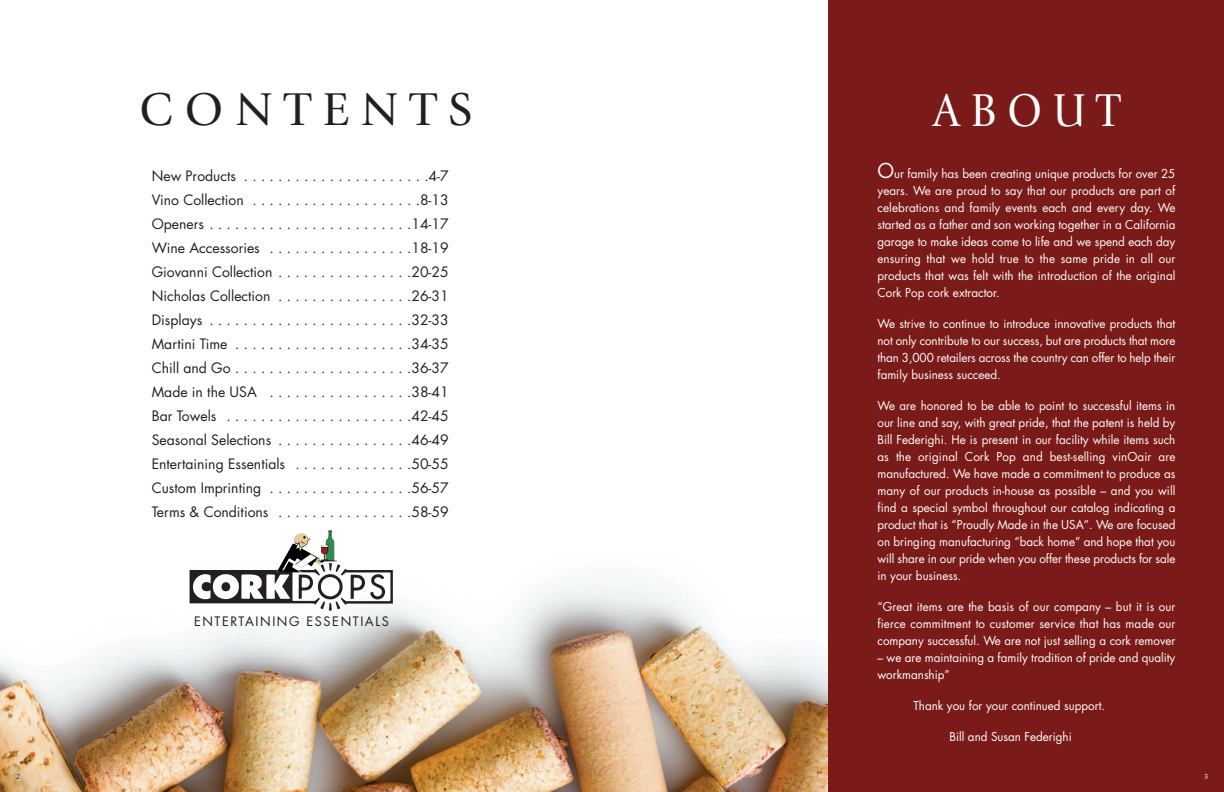
<style>
.page{position:relative;width:1224px;height:792px;background:#fff}
.page>*{position:absolute;margin:0;border:0;box-sizing:border-box;transform-origin:0 0}
.t1{font:48px "Giovanni";letter-spacing:.25em;color:#231f20}
.t2{font:48px "Giovanni";letter-spacing:.25em;color:#fff;scale:.9 1}
.t3{font:14px/24px "Futura";color:#231f20;text-align:justify}
.t4{font:12.7px "Futura";letter-spacing:.125em;color:#231f20}
.t5{font:12px/17px "Futura";color:#fff;text-align:justify}
.t6{font:8px "Giovanni";color:#231f20}
.t7{font:8px "Giovanni";color:#fff}
.s1{font-size:20px}
</style>
<div class="page">
<img style="left:0;top:579px;width:828px;height:213px">
<div style="left:828px;top:0;width:396px;height:792px;background:#7b1b19"></div>
<img style="left:184px;top:564px;width:211px;height:49px">
<img style="left:277px;top:530px;width:60px;height:42px">
<h1 class="t1" style="left:140px;top:90px;width:334px">CONTENTS</h1>
<p class="t3" style="left:152px;top:165px;width:299px">New Products . . . . . . . . . . . . . . . . . . . . . .4-7<br>Vino Collection . . . . . . . . . . . . . . . . . . . .8-13<br>Openers . . . . . . . . . . . . . . . . . . . . . . . .14-17<br>Wine Accessories . . . . . . . . . . . . . . . . .18-19<br>Giovanni Collection . . . . . . . . . . . . . . . .20-25<br>Nicholas Collection . . . . . . . . . . . . . . . .26-31<br>Displays . . . . . . . . . . . . . . . . . . . . . . . .32-33<br>Martini Time . . . . . . . . . . . . . . . . . . . . .34-35<br>Chill and Go . . . . . . . . . . . . . . . . . . . . .36-37<br>Made in the USA . . . . . . . . . . . . . . . . .38-41<br>Bar Towels . . . . . . . . . . . . . . . . . . . . . .42-45<br>Seasonal Selections . . . . . . . . . . . . . . . .46-49<br>Entertaining Essentials . . . . . . . . . . . . . .50-55<br>Custom Imprinting . . . . . . . . . . . . . . . . .56-57<br>Terms &amp; Conditions . . . . . . . . . . . . . . . .58-59</p>
<p class="t4" style="left:194px;top:616px;width:196px">ENTERTAINING ESSENTIALS</p>
<h1 class="t2" style="left:933px;top:91px;width:210px">ABOUT</h1>
<p class="t5" style="left:877px;top:166px;width:299px"><span class="s1">O</span>ur family has been creating unique products for over 25 years. We are proud to say that our products are part of celebrations and family events each and every day. We started as a father and son working together in a California garage to make ideas come to life and we spend each day ensuring that we hold true to the same pride in all our products that was felt with the introduction of the original Cork Pop cork extractor.</p>
<p class="t5" style="left:877px;top:316px;width:299px">We strive to continue to introduce innovative products that not only contribute to our success, but are products that more than 3,000 retailers across the country can offer to help their family business succeed.</p>
<p class="t5" style="left:877px;top:398px;width:299px">We are honored to be able to point to successful items in our line and say, with great pride, that the patent is held by Bill Federighi. He is present in our facility while items such as the original Cork Pop and best-selling vinOair are manufactured. We have made a commitment to produce as many of our products in-house as possible – and you will find a special symbol throughout our catalog indicating a product that is “Proudly Made in the USA”. We are focused on bringing manufacturing “back home” and hope that you will share in our pride when you offer these products for sale in your business.</p>
<p class="t5" style="left:877px;top:599px;width:299px">“Great items are the basis of our company – but it is our fierce commitment to customer service that has made our company successful. We are not just selling a cork remover</p>
<p class="t5" style="left:877px;top:650px;width:299px">– we are maintaining a family tradition of pride and quality workmanship”</p>
<p class="t5" style="left:913px;top:698px;width:193px">Thank you for your continued support.</p>
<p class="t5" style="left:949px;top:729px;width:124px">Bill and Susan Federighi</p>
<p class="t6" style="left:16px;top:773px;width:6px">2</p>
<p class="t7" style="left:1204px;top:773px;width:6px">3</p>
</div>
